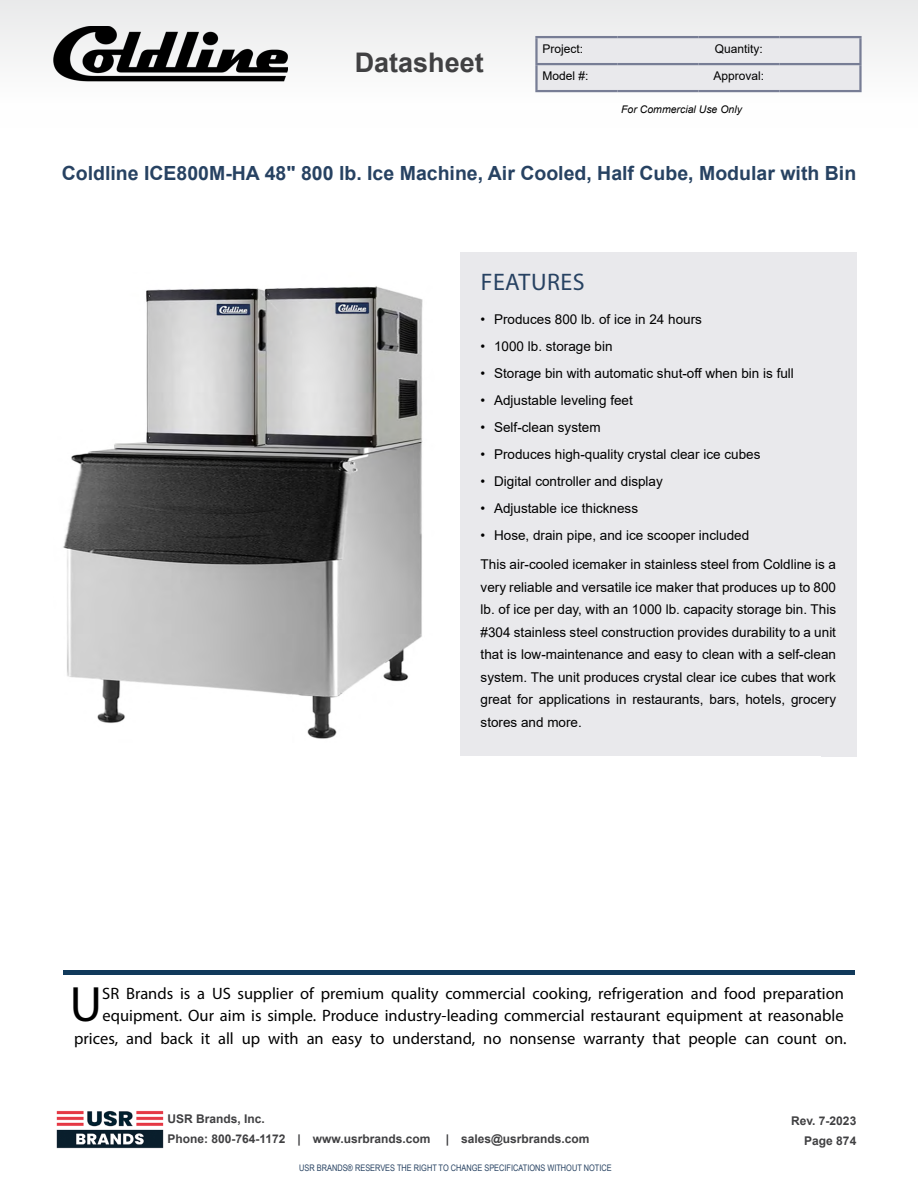
<style>
.page{position:relative;width:918px;height:1188px;background:#fff}
.page>*{position:absolute;margin:0;border:0;box-sizing:border-box;transform-origin:0 0}
.t1{font:49.95px "Myriad Pro";color:#000}
.t2{font:700 27px "Arial";color:#404042}
.t3{font:24px "Myriad Pro";letter-spacing:.02em;color:#274262}
.t4{font:700 19.5px "Arial";color:#274262}
.t5{font:16.5px/22.5px "Myriad Pro";color:#000;text-align:right}
.t6{font:13.5px/22.5px "Arial";color:#000}
.t7{font:700 12px/19.5px "Arial";color:#404042}
.t8{font:12px "Arial";color:#000}
.t9{font:italic 10.5px "Arial";color:#000}
.t10{font:9px "Arial Narrow";color:#274262}
</style>
<div class="page">
<hr style="left:63px;top:970px;width:792px;height:4px;background:#113a5b">
<img style="left:56px;top:1110px;width:108px;height:39px">
<div style="left:460px;top:252px;width:396px;height:505px;background:#e9e9ec"></div>
<img style="left:63px;top:286px;width:360px;height:453px">
<div style="left:0;top:0;width:918px;height:127px;background:linear-gradient(to right,#f6f7f7,#f4f4f4)"></div>
<div style="left:538px;top:38px;width:321px;height:52px;background:#e9e9ec"></div>
<hr style="left:535px;top:36px;width:82px;height:2px;background:#777d95">
<hr style="left:535px;top:38px;width:3px;height:25px;background:#777d95">
<hr style="left:617px;top:36px;width:81px;height:2px;background:#777d95">
<hr style="left:698px;top:36px;width:81px;height:2px;background:#777d95">
<hr style="left:779px;top:36px;width:83px;height:2px;background:#777d95">
<hr style="left:859px;top:38px;width:3px;height:25px;background:#777d95">
<hr style="left:535px;top:63px;width:82px;height:2px;background:#777d95">
<hr style="left:535px;top:65px;width:3px;height:25px;background:#777d95">
<hr style="left:617px;top:63px;width:81px;height:2px;background:#777d95">
<hr style="left:698px;top:63px;width:81px;height:2px;background:#777d95">
<hr style="left:779px;top:63px;width:83px;height:2px;background:#777d95">
<hr style="left:859px;top:65px;width:3px;height:25px;background:#777d95">
<hr style="left:535px;top:90px;width:82px;height:2px;background:#777d95">
<hr style="left:617px;top:90px;width:81px;height:2px;background:#777d95">
<hr style="left:698px;top:90px;width:81px;height:2px;background:#777d95">
<hr style="left:779px;top:90px;width:83px;height:2px;background:#777d95">
<img style="left:53px;top:26px;width:235px;height:56px">
<h2 class="t2" style="left:355px;top:44px;width:131px">Datasheet</h2>
<p class="t8" style="left:542px;top:41px;width:42px">Project:</p>
<p class="t8" style="left:715px;top:41px;width:50px">Quantity:</p>
<p class="t8" style="left:542px;top:68px;width:48px">Model #:</p>
<p class="t8" style="left:714px;top:68px;width:52px">Approval:</p>
<p class="t9" style="left:621px;top:102px;width:122px">For Commercial Use Only</p>
<h3 class="t4" style="left:62px;top:160px;width:796px">Coldline ICE800M-HA 48" 800 lb. Ice Machine, Air Cooled, Half Cube, Modular with Bin</h3>
<h3 class="t3" style="left:481px;top:267px;width:105px">FEATURES</h3>
<p class="t6" style="left:481px;top:308px;width:223px">• Produces 800 lb. of ice in 24 hours</p>
<p class="t6" style="left:481px;top:335px;width:134px">• 1000 lb. storage bin</p>
<p class="t6" style="left:481px;top:362px;width:315px">• Storage bin with automatic shut-off when bin is full</p>
<p class="t6" style="left:481px;top:389px;width:154px">• Adjustable leveling feet</p>
<p class="t6" style="left:481px;top:416px;width:122px">• Self-clean system</p>
<p class="t6" style="left:481px;top:443px;width:281px">• Produces high-quality crystal clear ice cubes</p>
<p class="t6" style="left:481px;top:470px;width:184px">• Digital controller and display</p>
<p class="t6" style="left:481px;top:497px;width:159px">• Adjustable ice thickness</p>
<p class="t6" style="left:481px;top:520px;width:357px;line-height:29.2px">• Hose, drain pipe, and ice scooper included<br>This air-cooled icemaker in stainless steel from Coldline is a</p>
<p class="t6" style="left:481px;top:576px;width:357px;text-align:justify">very reliable and versatile ice maker that produces up to 800 lb. of ice per day, with an 1000 lb. capacity storage bin. This #304 stainless steel construction provides durability to a unit that is low-maintenance and easy to clean with a self-clean system. The unit produces crystal clear ice cubes that work great for applications in restaurants, bars, hotels, grocery stores and more.</p>
<p class="t5" style="left:74px;top:982px;width:774px">SR Brands is a US supplier of premium quality commercial cooking, refrigeration and food preparation equipment. Our aim is simple. Produce industry-leading commercial restaurant equipment at reasonable prices, and back it all up with an easy to understand, no nonsense warranty that people can count on.</p>
<h1 class="t1" style="left:70px;top:974px;width:34px">U</h1>
<p class="t7" style="left:167px;top:1109px;width:265px">USR Brands, Inc.<br>Phone: 800-764-1172 | www.usrbrands.com</p>
<p class="t7" style="left:446px;top:1129px;width:145px">| sales@usrbrands.com</p>
<p class="t10" style="left:299px;top:1161px;width:314px">USR BRANDS® RESERVES THE RIGHT TO CHANGE SPECIFICATIONS WITHOUT NOTICE</p>
<p class="t7" style="left:791px;top:1112px;width:67px;text-align:right">Rev. 7-2023<br>Page 874</p>
</div>
